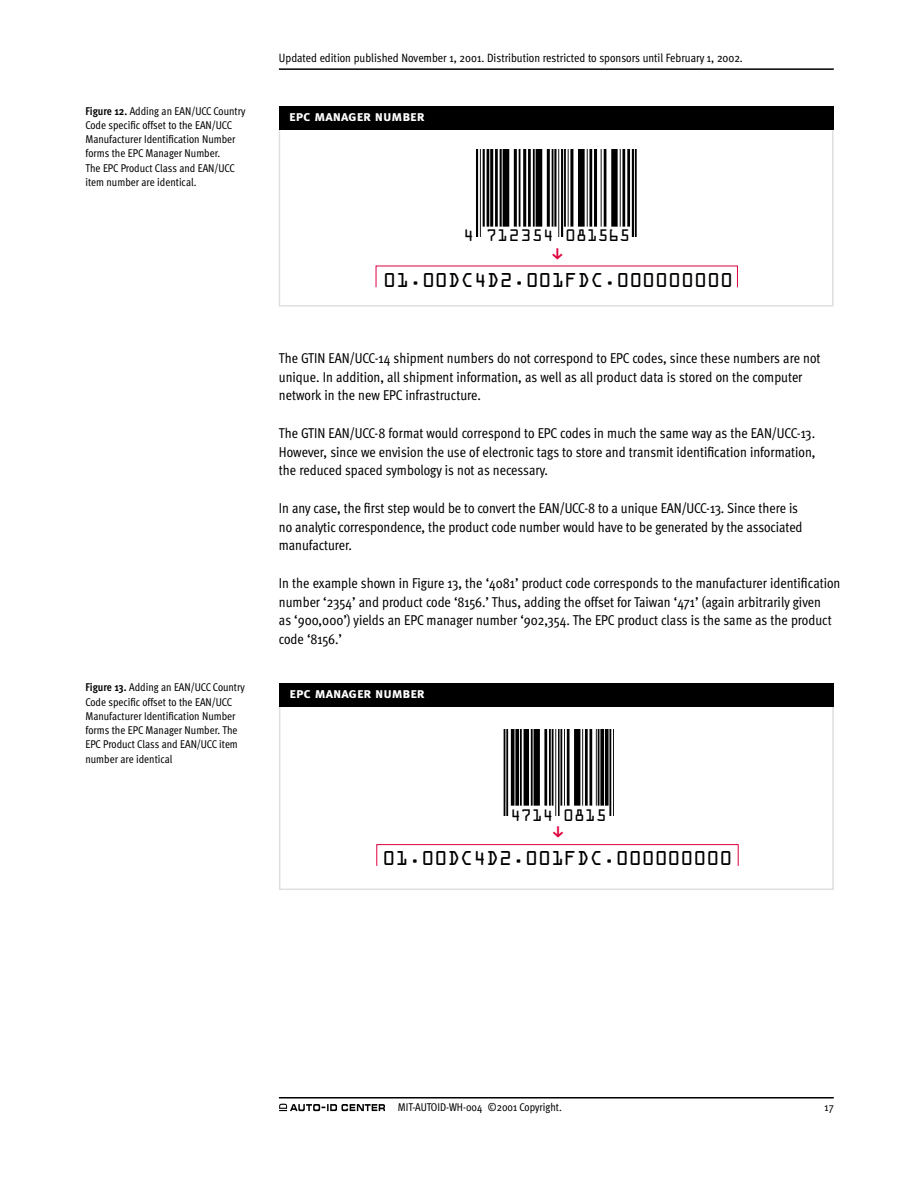
<style>
.page{position:relative;width:918px;height:1188px;background:#fff}
.page>*{position:absolute;margin:0;border:0;box-sizing:border-box;transform-origin:0 0}
.t1{font:18px "OCRA Alternate";color:#000}
.t2{font:18px "FF Dingbests";color:#df003e}
.t3{font:15px "OCRA Alternate";color:#000}
.t4{font:14.25px/18.8px "Meta Cond";color:#000}
.t5{font:14.25px "Meta Bold Caps";color:#fff}
.t6{font:12px "Meta Cond";color:#000}
.t7{font:11.25px/14.2px "Meta Cond";color:#000}
.s1{font-weight:700}
</style>
<div class="page">
<hr style="left:279px;top:68px;width:555px;height:2px;background:#000">
<hr style="left:279px;top:1097px;width:555px;height:2px;background:#000">
<svg style="left:279px;top:1104px;width:106px;height:7px"></svg>
<img style="left:476px;top:150px;width:160px;height:86px">
<div style="left:279px;top:127px;width:555px;height:180px;border:2px solid #dfdfdf"></div>
<div style="left:279px;top:106px;width:555px;height:24px;background:#000"></div>
<img style="left:503px;top:729px;width:109px;height:87px">
<div style="left:279px;top:705px;width:555px;height:185px;border:2px solid #dfdfdf"></div>
<div style="left:279px;top:683px;width:555px;height:23px;background:#000"></div>
<div style="left:376px;top:844px;width:363px;height:22px;border:1px solid #df003e"></div>
<p class="t7" style="left:85px;top:104px;width:161px"><span class="s1">Figure 12.</span> Adding an EAN/UCC Country Code specific offset to the EAN/UCC Manufacturer Identification Number forms the EPC Manager Number.<br>The EPC Product Class and EAN/UCC item number are identical.</p>
<p class="t7" style="left:85px;top:681px;width:161px"><span class="s1">Figure 13.</span> Adding an EAN/UCC Country Code specific offset to the EAN/UCC Manufacturer Identification Number forms the EPC Manager Number. The EPC Product Class and EAN/UCC item number are identical</p>
<p class="t6" style="left:279px;top:53px;width:465px">Updated edition published November 1, 2001. Distribution restricted to sponsors until February 1, 2002.</p>
<p class="t5" style="left:289px;top:108px;width:137px">epc manager number</p>
<p class="t3" style="left:463px;top:231px;width:168px">4 712354 081565</p>
<p class="t2" style="left:551px;top:243px;width:15px">g</p>
<p class="t1" style="left:383px;top:275px;width:351px">01.00DC4D2.001FDC.000000000</p>
<p class="t4" style="left:279px;top:350px;width:543px">The GTIN EAN/UCC-14 shipment numbers do not correspond to EPC codes, since these numbers are not unique. In addition, all shipment information, as well as all product data is stored on the computer network in the new EPC infrastructure.</p>
<p class="t4" style="left:279px;top:425px;width:538px;text-align:justify">The GTIN EAN/UCC-8 format would correspond to EPC codes in much the same way as the EAN/UCC-13.<br>However, since we envision the use of electronic tags to store and transmit identification information, the reduced spaced symbology is not as necessary.</p>
<p class="t4" style="left:279px;top:500px;width:525px">In any case, the first step would be to convert the EAN/UCC-8 to a unique EAN/UCC-13. Since there is no analytic correspondence, the product code number would have to be generated by the associated manufacturer.</p>
<p class="t4" style="left:279px;top:575px;width:563px">In the example shown in Figure 13, the ‘4081’ product code corresponds to the manufacturer identification number ‘2354’ and product code ‘8156.’ Thus, adding the offset for Taiwan ‘471’ (again arbitrarily given<br>as ‘900,000’) yields an EPC manager number ‘902,354. The EPC product class is the same as the product code ‘8156.’</p>
<p class="t5" style="left:290px;top:685px;width:137px">epc manager number</p>
<p class="t3" style="left:510px;top:811px;width:98px">4714 0815</p>
<p class="t2" style="left:552px;top:821px;width:15px">g</p>
<p class="t1" style="left:383px;top:853px;width:351px">01.00DC4D2.001FDC.000000000</p>
<p class="t7" style="left:398px;top:1101px;width:165px">MIT-AUTOID-WH-004 ©2001 Copyright.</p>
<p class="t7" style="left:825px;top:1101px;width:11px">17</p>
</div>
